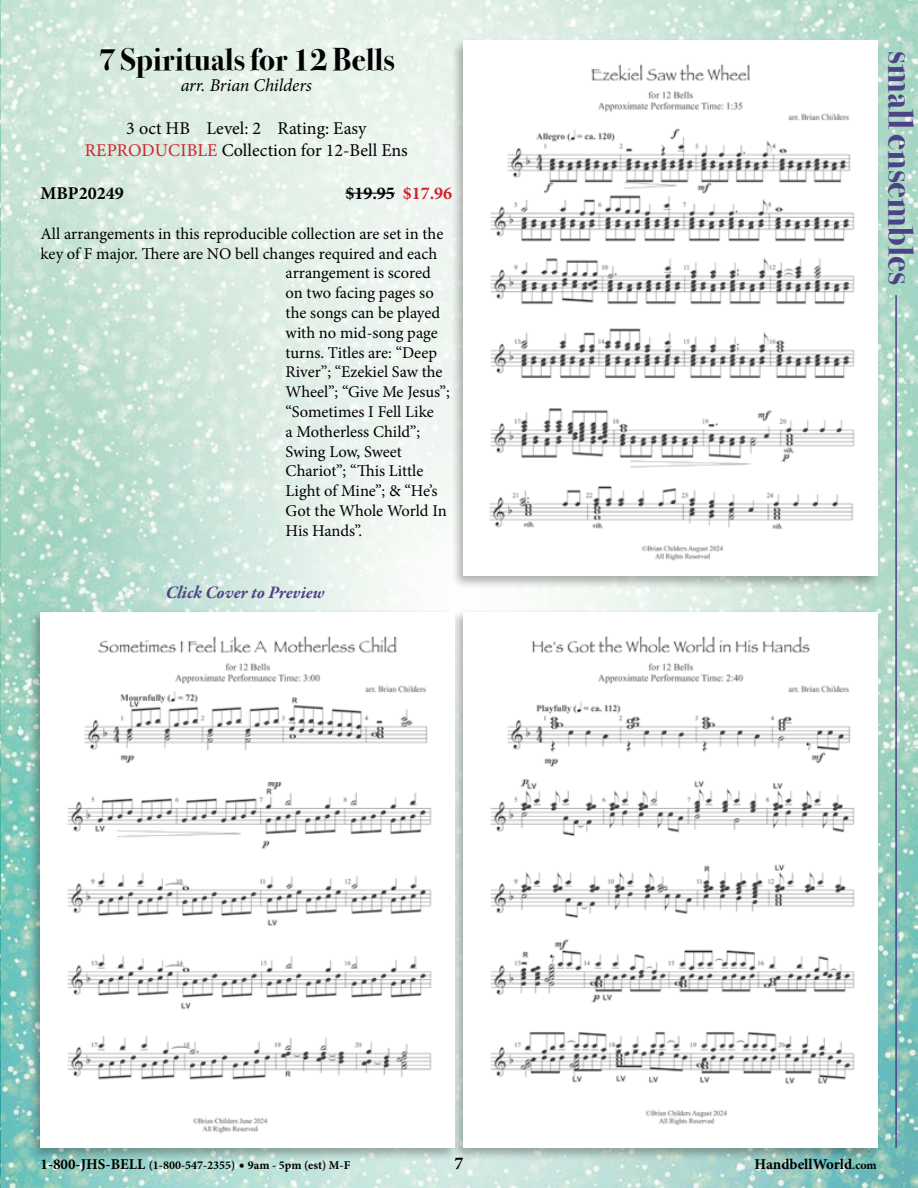
<style>
.page{position:relative;width:918px;height:1188px;background:#fff}
.page>*{position:absolute;margin:0;border:0;box-sizing:border-box;transform-origin:0 0}
.t1{font:700 36px "Bodoni Svty Two ITCTT";color:#4d4285}
.t2{font:700 31.5px "Bodoni Svty Two ITCTT";color:#000}
.t3{font:18px/21.6px "Minion Pro";letter-spacing:.005em;color:#000;text-align:center}
.t4{font:700 18px "Minion Pro";color:#000}
.t5{font:italic 700 18px "Garamond Premr Pro";color:#4d4285}
.t6{font:italic 18px "Minion Pro";letter-spacing:-.005em;color:#000}
.t7{font:16.5px "Minion Pro";letter-spacing:-.005em;color:#000}
.t8{font:700 15px "Minion Pro";color:#000}
.t9{font:700 12px "Minion Pro";color:#000}
.s1{color:#d2232a}
.s2{font-size:15px}
.s3{font-size:12px}
</style>
<div class="page">
<img style="left:0;top:0;width:918px;height:1188px">
<div style="left:451px;top:609px;width:431px;height:552px;background:#000;opacity:.3"></div>
<img style="left:464px;top:612px;width:414px;height:536px">
<div style="left:28px;top:609px;width:431px;height:553px;background:#000;opacity:.3"></div>
<img style="left:40px;top:612px;width:414px;height:535px">
<div style="left:451px;top:38px;width:431px;height:552px;background:#000;opacity:.3"></div>
<img style="left:464px;top:40px;width:414px;height:536px">
<hr style="left:345px;top:193px;width:50px;height:1px;background:#000">
<hr style="left:895px;top:295px;width:2px;height:853px;background:#4d4285">
<h2 class="t2" style="left:98px;top:33px;width:298px">7 Spirituals for 12 Bells</h2>
<p class="t6" style="left:181px;top:73px;width:133px">arr. Brian Childers</p>
<p class="t3" style="left:85px;top:118px;width:324px">3 oct HB Level: 2 Rating: Easy<br><span class="s1">REPRODUCIBLE</span> Collection for 12-Bell Ens</p>
<p class="t4" style="left:40px;top:181px;width:85px">MBP20249</p>
<p class="t4" style="left:345px;top:181px;width:108px">$19.95 <span class="s1">$17.96</span></p>
<p class="t7" style="left:40px;top:222px;width:404px">All arrangements in this reproducible collection are set in the</p>
<p class="t7" style="left:40px;top:242px;width:398px">key of F major. There are NO bell changes required and each</p>
<p class="t7" style="left:286px;top:262px;width:147px">arrangement is scored</p>
<p class="t7" style="left:286px;top:282px;width:150px">on two facing pages so</p>
<p class="t7" style="left:286px;top:302px;width:156px">the songs can be played</p>
<p class="t7" style="left:286px;top:321px;width:154px">with no mid-song page</p>
<p class="t7" style="left:286px;top:341px;width:153px">turns. Titles are: “Deep</p>
<p class="t7" style="left:286px;top:361px;width:158px">River”; “Ezekiel Saw the</p>
<p class="t7" style="left:286px;top:381px;width:166px">Wheel”; “Give Me Jesus”;</p>
<p class="t7" style="left:286px;top:401px;width:150px">“Sometimes I Fell Like</p>
<p class="t7" style="left:286px;top:420px;width:136px">a Motherless Child”;</p>
<p class="t7" style="left:286px;top:440px;width:118px">Swing Low, Sweet</p>
<p class="t7" style="left:286px;top:460px;width:139px">Chariot”; “This Little</p>
<p class="t7" style="left:286px;top:480px;width:153px">Light of Mine”; &amp; “He’s</p>
<p class="t7" style="left:286px;top:500px;width:163px">Got the Whole World In</p>
<p class="t7" style="left:286px;top:519px;width:78px">His Hands”.</p>
<p class="t5" style="left:166px;top:582px;width:161px">Click Cover to Preview</p>
<h1 class="t1" style="left:931px;top:51px;width:235px;rotate:90deg">small ensembles</h1>
<p class="t9" style="left:40px;top:1156px;width:311px"><span class="s2">1-800-JHS-BELL</span> (1-800-547-2355) <span class="s2">•</span> 9am - 5pm (est) M-F</p>
<p class="t4" style="left:454px;top:1150px;width:10px">7</p>
<p class="t8" style="left:755px;top:1153px;width:124px">HandbellWorld<span class="s3">.com</span></p>
</div>
